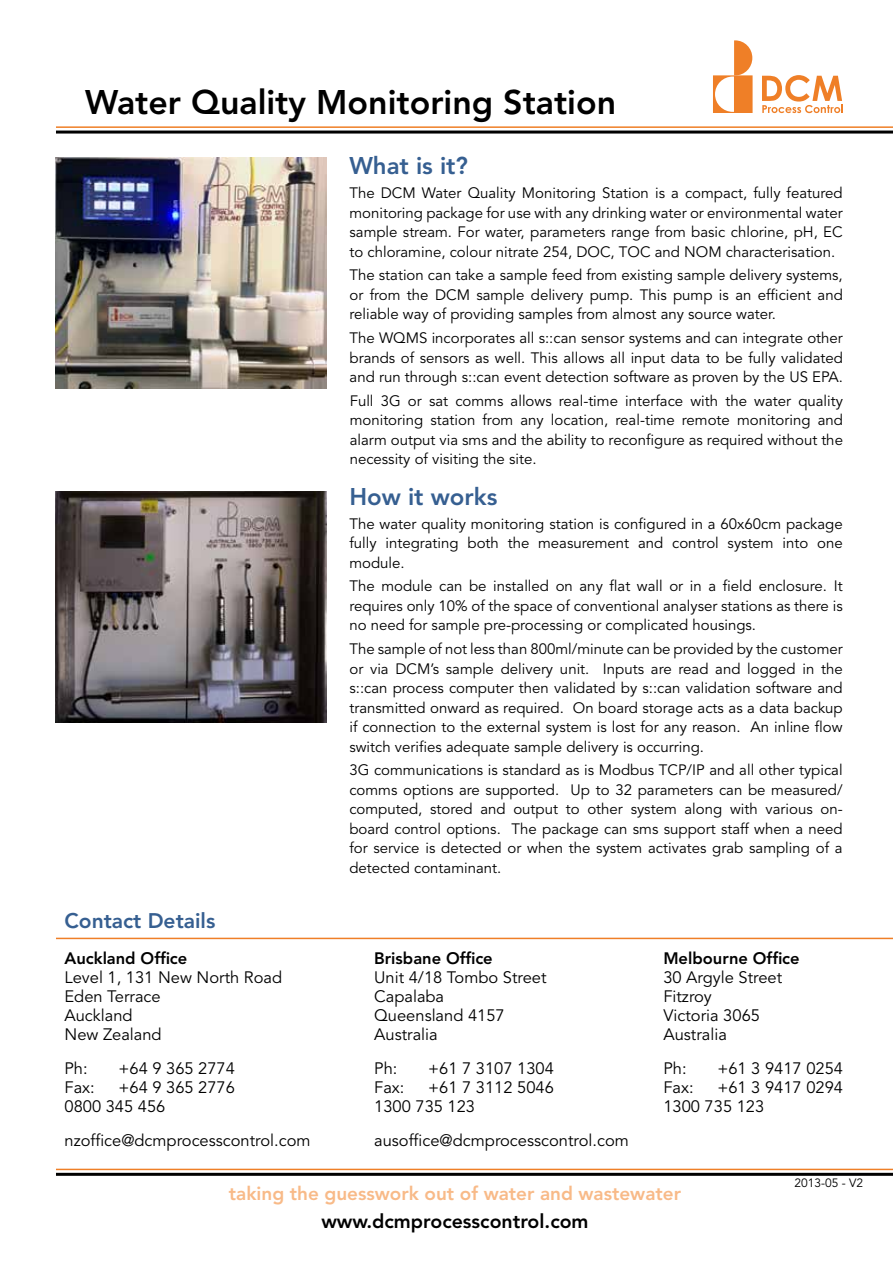
<style>
.page{position:relative;width:893px;height:1263px;background:#fff}
.page>*{position:absolute;margin:0;border:0;box-sizing:border-box;transform-origin:0 0}
.t1{font:800 33.9px "Avenir";color:#000}
.t2{font:800 24px "Avenir";color:#365f91}
.t3{font:800 21px "Avenir";color:#365f91}
.t4{font:800 19.5px "Avenir";color:#000}
.t5{font:800 18.9px "Avenir";color:#f8ba88}
.t6{font:16.5px/19px "Avenir";color:#000}
.t7{font:800 16.5px "Avenir";color:#000}
.t8{font:15px/19.5px "Avenir";color:#000;text-align:justify}
.t9{font:12px "Avenir";color:#000}
</style>
<div class="page">
<svg style="left:713px;top:40px;width:40px;height:73px"></svg>
<svg style="left:762px;top:75px;width:81px;height:38px"></svg>
<hr style="left:56px;top:131px;width:837px;height:3px;background:#000">
<hr style="left:56px;top:126px;width:837px;height:2px;background:#ef7f27">
<hr style="left:56px;top:1173px;width:837px;height:3px;background:#000">
<hr style="left:56px;top:1169px;width:837px;height:1px;background:#ef7f27">
<hr style="left:56px;top:938px;width:837px;height:1px;background:#ef7f27">
<img style="left:56px;top:157px;width:271px;height:232px">
<img style="left:56px;top:491px;width:271px;height:232px">
<h1 class="t1" style="left:85px;top:82px;width:533px">Water Quality Monitoring Station</h1>
<h3 class="t3" style="left:64px;top:908px;width:152px">Contact Details</h3>
<p class="t7" style="left:64px;top:949px;width:124px">Auckland Office</p>
<p class="t6" style="left:64px;top:969px;width:219px">Level 1, 131 New North Road<br>Eden Terrace<br>Auckland<br>New Zealand</p>
<p class="t6" style="left:64px;top:1059px;width:25px">Ph:</p>
<p class="t6" style="left:118px;top:1059px;width:118px">+64 9 365 2774</p>
<p class="t6" style="left:64px;top:1078px;width:32px">Fax:</p>
<p class="t6" style="left:64px;top:1078px;width:172px;text-indent:54px">+64 9 365 2776<br>0800 345 456</p>
<p class="t6" style="left:64px;top:1131px;width:248px">nzoffice@dcmprocesscontrol.com</p>
<h2 class="t2" style="left:349px;top:152px;width:120px">What is it?</h2>
<p class="t8" style="left:349px;top:184px;width:495px">The DCM Water Quality Monitoring Station is a compact, fully featured monitoring package for use with any drinking water or environmental water sample stream. For water, parameters range from basic chlorine, pH, EC to chloramine, colour nitrate 254, DOC, TOC and NOM characterisation.</p>
<p class="t8" style="left:349px;top:266px;width:495px">The station can take a sample feed from existing sample delivery systems, or from the DCM sample delivery pump. This pump is an efficient and reliable way of providing samples from almost any source water.</p>
<p class="t8" style="left:350px;top:329px;width:495px">The WQMS incorporates all s::can sensor systems and can integrate other brands of sensors as well. This allows all input data to be fully validated and run through s::can event detection software as proven by the US EPA.</p>
<p class="t8" style="left:350px;top:391px;width:495px">Full 3G or sat comms allows real-time interface with the water quality monitoring station from any location, real-time remote monitoring and alarm output via sms and the ability to reconfigure as required without the necessity of visiting the site.</p>
<h2 class="t2" style="left:349px;top:482px;width:149px">How it works</h2>
<p class="t8" style="left:349px;top:514px;width:495px">The water quality monitoring station is configured in a 60x60cm package fully integrating both the measurement and control system into one module.</p>
<p class="t8" style="left:349px;top:577px;width:495px">The module can be installed on any flat wall or in a field enclosure. It requires only 10% of the space of conventional analyser stations as there is no need for sample pre-processing or complicated housings.</p>
<p class="t8" style="left:349px;top:639px;width:495px">The sample of not less than 800ml/minute can be provided by the customer or via DCM’s sample delivery unit. Inputs are read and logged in the s::can process computer then validated by s::can validation software and transmitted onward as required. On board storage acts as a data backup if connection to the external system is lost for any reason. An inline flow switch verifies adequate sample delivery is occurring.</p>
<p class="t8" style="left:349px;top:761px;width:495px">3G communications is standard as is Modbus TCP/IP and all other typical comms options are supported. Up to 32 parameters can be measured/ computed, stored and output to other system along with various on&shy;board control options. The package can sms support staff when a need for service is detected or when the system activates grab sampling of a detected contaminant.</p>
<p class="t7" style="left:374px;top:949px;width:120px">Brisbane Office</p>
<p class="t6" style="left:374px;top:969px;width:174px">Unit 4/18 Tombo Street<br>Capalaba<br>Queensland 4157<br>Australia</p>
<p class="t6" style="left:374px;top:1059px;width:25px">Ph:</p>
<p class="t6" style="left:428px;top:1059px;width:127px">+61 7 3107 1304</p>
<p class="t6" style="left:374px;top:1078px;width:32px">Fax:</p>
<p class="t6" style="left:374px;top:1078px;width:181px;text-indent:54px">+61 7 3112 5046<br>1300 735 123</p>
<p class="t6" style="left:374px;top:1131px;width:256px">ausoffice@dcmprocesscontrol.com</p>
<p class="t7" style="left:663px;top:949px;width:138px">Melbourne Office</p>
<p class="t6" style="left:663px;top:969px;width:120px">30 Argyle Street<br>Fitzroy<br>Victoria 3065<br>Australia</p>
<p class="t6" style="left:663px;top:1059px;width:25px">Ph:</p>
<p class="t6" style="left:717px;top:1059px;width:127px">+61 3 9417 0254</p>
<p class="t6" style="left:663px;top:1078px;width:32px">Fax:</p>
<p class="t6" style="left:663px;top:1078px;width:181px;text-indent:54px">+61 3 9417 0294<br>1300 735 123</p>
<p class="t5" style="left:229px;top:1182px;width:454px">taking the guesswork out of water and wastewater</p>
<h3 class="t4" style="left:321px;top:1209px;width:269px">www.dcmprocesscontrol.com</h3>
<p class="t9" style="left:794px;top:1176px;width:70px">2013-05 - V2</p>
</div>
